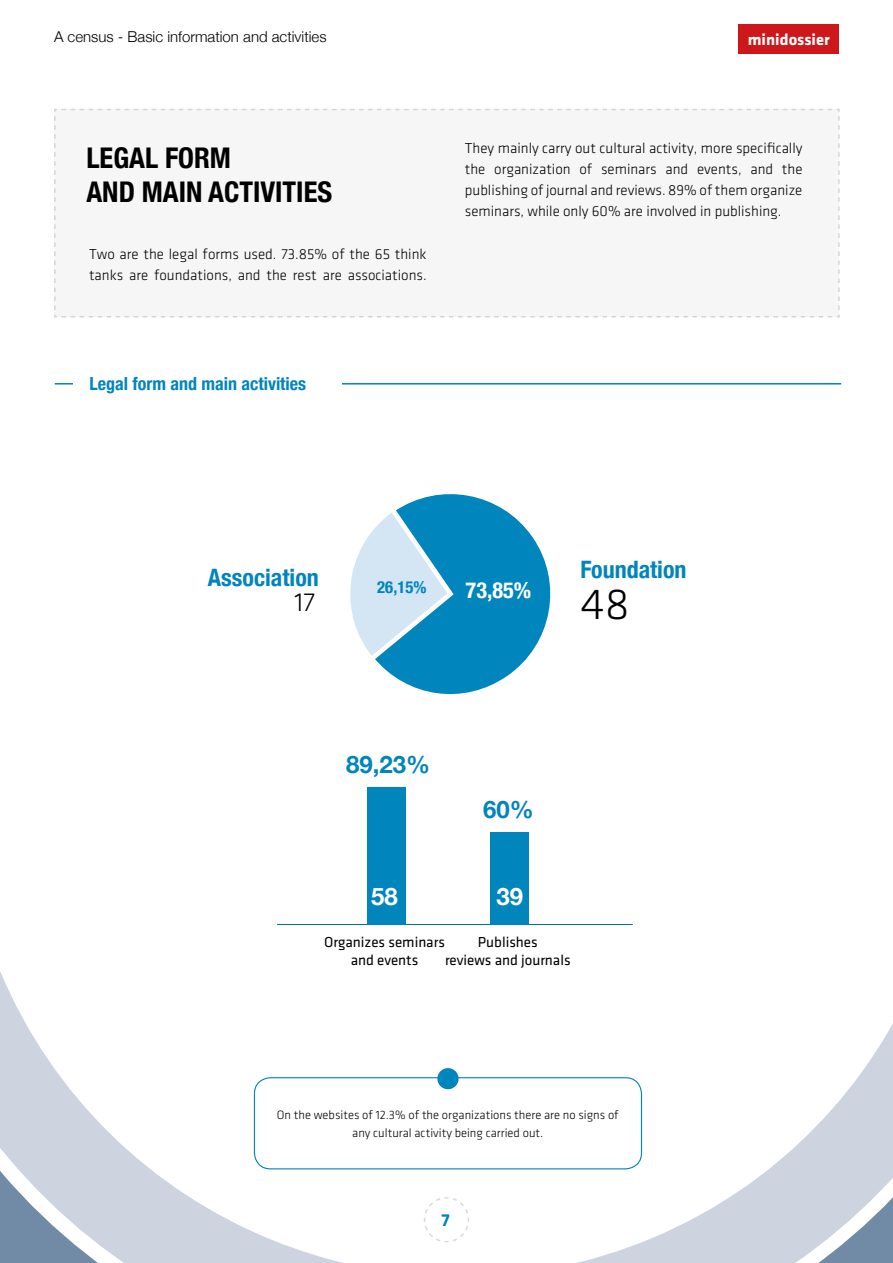
<style>
.page{position:relative;width:893px;height:1263px;background:#fff}
.page>*{position:absolute;margin:0;border:0;box-sizing:border-box;transform-origin:0 0}
.t1{font:300 45px "Klavika";color:#000}
.t2{font:700 condensed 28.5px/34.2px "Helvetica Neue";color:#000}
.t3{font:300 27px "Klavika";color:#000}
.t4{font:700 condensed 24px "Helvetica Neue";color:#0085bd}
.t5{font:700 24px "Helvetica Neue";color:#0085bd}
.t6{font:700 24px "Helvetica Neue";color:#fff}
.t7{font:700 condensed 22.35px "Helvetica Neue";color:#fff}
.t8{font:700 condensed 18px "Helvetica Neue";color:#0085bd}
.t9{font:700 18px "Klavika";color:#0085bd}
.t10{font:700 condensed 16.8px "Helvetica Neue";color:#0085bd}
.t11{font:700 16.5px "Klavika";color:#fff}
.t12{font:300 15px/21px "Klavika";color:#000}
.t13{font:15px/18px "Klavika";color:#000;text-align:center}
.t14{font:300 15px "Helvetica Neue";color:#000}
.t15{font:300 12.6px/18.3px "Klavika";color:#000;text-align:center}
</style>
<div class="page">
<svg style="left:0;top:971px;width:892px;height:292px"></svg>
<div style="left:54px;top:108px;width:786px;height:210px;background:#f6f6f6"></div>
<div style="left:739px;top:24px;width:100px;height:30px;background:#cd171a"></div>
<svg style="left:423px;top:1196px;width:47px;height:47px"></svg>
<hr style="left:55px;top:383px;width:786px;height:1px;background:#0085bd">
<svg style="left:73px;top:383px;width:269px;height:1px"></svg>
<svg style="left:350px;top:542px;width:15px;height:104px"></svg>
<svg style="left:365px;top:494px;width:186px;height:201px"></svg>
<hr style="left:277px;top:924px;width:356px;height:1px;background:#0069a9">
<div style="left:490px;top:832px;width:38px;height:93px;background:#0085bd"></div>
<div style="left:367px;top:787px;width:38px;height:138px;background:#0085bd"></div>
<div style="left:254px;top:1078px;width:387px;height:91px;background:#fff;border-radius:16px"></div>
<div style="left:254px;top:1077px;width:388px;height:92px;border:1px solid #0085bd;border-radius:16px"></div>
<div style="left:437px;top:1068px;width:22px;height:21px;background:#0085bd;border-radius:50%"></div>
<p class="t14" style="left:54px;top:25px;width:274px">A census - Basic information and activities</p>
<p class="t11" style="left:748px;top:31px;width:83px">minidossier</p>
<h2 class="t2" style="left:86px;top:139px;width:247px">LEGAL FORM<br>AND MAIN ACTIVITIES</h2>
<p class="t12" style="left:89px;top:243px;width:339px">Two are the legal forms used. 73.85% of the 65 think tanks are foundations, and the rest are associations.</p>
<p class="t8" style="left:90px;top:368px;width:218px">Legal form and main activities</p>
<p class="t12" style="left:465px;top:138px;width:339px;text-align:justify">They mainly carry out cultural activity, more specifically the organization of seminars and events, and the publishing of journal and reviews. 89% of them organize seminars, while only 60% are involved in publishing.</p>
<h3 class="t4" style="left:580px;top:550px;width:108px">Foundation</h3>
<h3 class="t4" style="left:208px;top:557px;width:112px">Association</h3>
<h3 class="t3" style="left:295px;top:588px;width:22px">17</h3>
<h1 class="t1" style="left:580px;top:581px;width:51px">48</h1>
<p class="t10" style="left:377px;top:573px;width:51px">26,15%</p>
<h3 class="t7" style="left:466px;top:571px;width:67px">73,85%</h3>
<h3 class="t5" style="left:346px;top:746px;width:86px">89,23%</h3>
<h3 class="t5" style="left:483px;top:791px;width:52px">60%</h3>
<h3 class="t6" style="left:371px;top:877px;width:28px">58</h3>
<h3 class="t6" style="left:496px;top:877px;width:28px">39</h3>
<p class="t13" style="left:324px;top:933px;width:122px">Organizes seminars and events</p>
<p class="t13" style="left:445px;top:933px;width:127px">Publishes<br>reviews and journals</p>
<p class="t15" style="left:277px;top:1105px;width:344px">On the websites of 12.3% of the organizations there are no signs of any cultural activity being carried out.</p>
<p class="t9" style="left:441px;top:1210px;width:10px">7</p>
</div>
